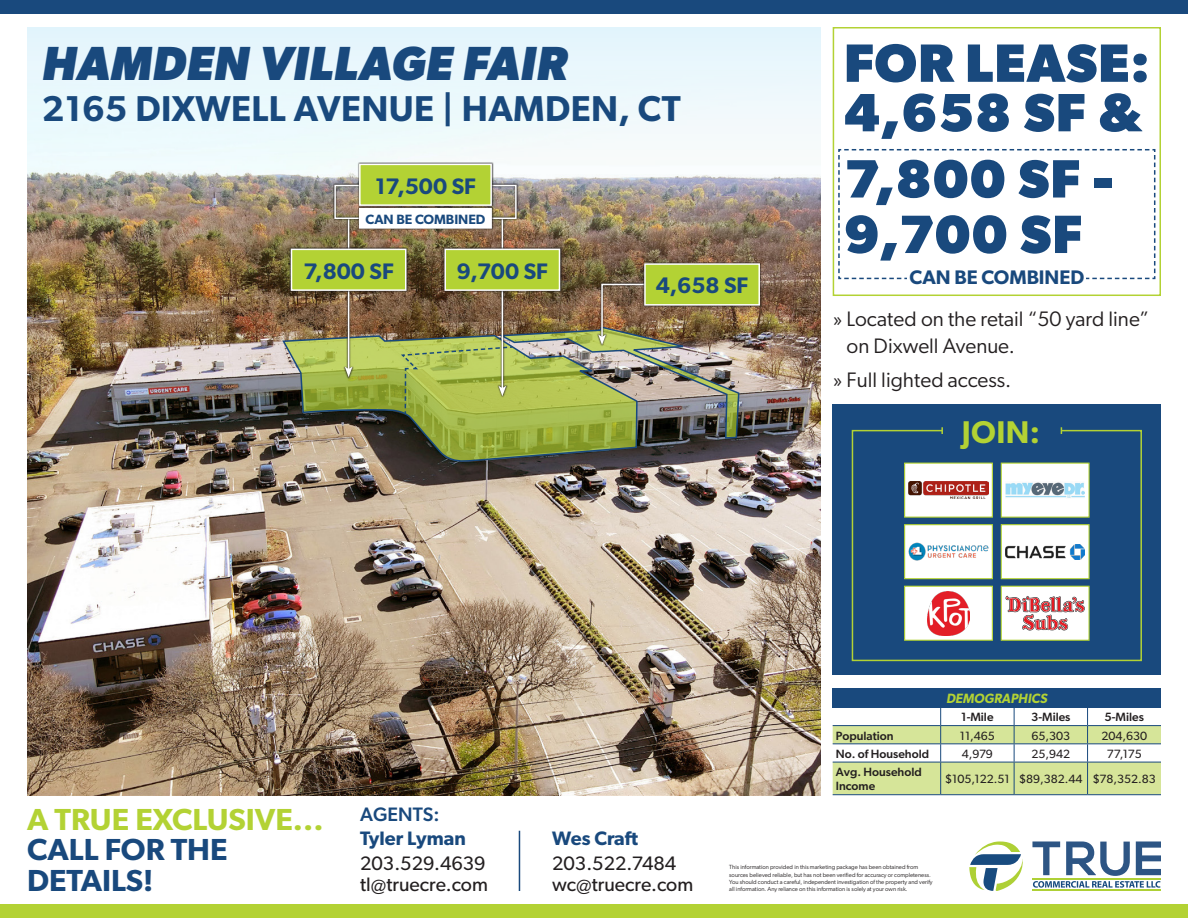
<style>
.page{position:relative;width:1188px;height:918px;background:#fff}
.page>*{position:absolute;margin:0;border:0;box-sizing:border-box;transform-origin:0 0}
.t1{font:700 54.15px/49.5px "Gibson";letter-spacing:.02em;color:#19497d}
.t2{font:italic 700 48px "Gibson";letter-spacing:.01em;color:#19497d}
.t3{font:600 36px "Gibson";letter-spacing:.01em;color:#19497d}
.t4{font:600 31.5px "Gibson";color:#b3d234}
.t5{font:600 30.45px/30.5px "Gibson";color:#19497d}
.t6{font:600 22.5px "Gibson";color:#19497d}
.t7{font:21px/27px "Gibson";color:#231f20}
.t8{font:600 19.65px "Gibson";color:#19497d}
.t9{font:19.5px "Gibson";color:#231f20}
.t10{font:600 19.5px "Gibson";color:#19497d}
.t11{font:500 19.5px "Gibson";color:#19497d}
.t12{font:600 13.5px "Gibson";color:#19497d}
.t13{font:italic 600 13.5px "Gibson";color:#b3d234}
.t14{font:12px "Gibson";color:#231f20}
.t15{font:500 12px/14.4px "Gibson";color:#231f20}
.t16{font:6px/7.2px "Gibson";color:#231f20}
.s1{color:#b3d234}
</style>
<div class="page">
<div style="left:0;top:0;width:1188px;height:14px;background:#19497d"></div>
<div style="left:0;top:904px;width:1188px;height:14px;background:#b3d234"></div>
<svg style="left:969px;top:841px;width:54px;height:50px"></svg>
<hr style="left:1032px;top:889px;width:129px;height:2px;background:#aed036">
<svg style="left:1032px;top:841px;width:129px;height:47px"></svg>
<hr style="left:519px;top:831px;width:1px;height:60px;background:#19497d">
<div style="left:833px;top:688px;width:328px;height:19px;background:#19497d"></div>
<hr style="left:833px;top:707px;width:108px;height:1px;background:#19497d">
<hr style="left:941px;top:707px;width:73px;height:1px;background:#19497d">
<hr style="left:1014px;top:707px;width:74px;height:1px;background:#19497d">
<hr style="left:1088px;top:707px;width:73px;height:1px;background:#19497d">
<svg style="left:833px;top:708px;width:328px;height:86px"></svg>
<hr style="left:833px;top:762px;width:108px;height:1px;background:#19497d">
<hr style="left:941px;top:762px;width:73px;height:1px;background:#19497d">
<hr style="left:940px;top:762px;width:1px;height:32px;background:#19497d">
<hr style="left:1014px;top:762px;width:74px;height:1px;background:#19497d">
<hr style="left:1014px;top:762px;width:1px;height:32px;background:#19497d">
<hr style="left:1088px;top:762px;width:73px;height:1px;background:#19497d">
<hr style="left:1087px;top:762px;width:1px;height:32px;background:#19497d">
<hr style="left:833px;top:794px;width:108px;height:1px;background:#19497d">
<hr style="left:941px;top:794px;width:73px;height:1px;background:#19497d">
<hr style="left:1014px;top:794px;width:74px;height:1px;background:#19497d">
<hr style="left:1088px;top:794px;width:73px;height:1px;background:#19497d">
<img style="left:27px;top:298px;width:794px;height:497px">
<img style="left:27px;top:27px;width:794px;height:271px">
<div style="left:833px;top:405px;width:328px;height:270px;background:#19497d"></div>
<svg style="left:851px;top:429px;width:291px;height:233px"></svg>
<svg style="left:941px;top:427px;width:2px;height:7px"></svg>
<div style="left:905px;top:463px;width:87px;height:54px;background:#fff"></div>
<img style="left:908px;top:481px;width:81px;height:18px">
<div style="left:904px;top:463px;width:89px;height:55px;border:1px solid #b3d234"></div>
<div style="left:1001px;top:463px;width:88px;height:54px;background:#fff"></div>
<img style="left:1005px;top:482px;width:80px;height:16px">
<div style="left:1001px;top:463px;width:89px;height:55px;border:1px solid #b3d234"></div>
<div style="left:905px;top:525px;width:87px;height:54px;background:#fff"></div>
<img style="left:909px;top:543px;width:79px;height:18px">
<div style="left:904px;top:524px;width:89px;height:55px;border:1px solid #b3d234"></div>
<div style="left:905px;top:586px;width:87px;height:54px;background:#fff"></div>
<img style="left:927px;top:591px;width:43px;height:44px">
<div style="left:904px;top:586px;width:89px;height:55px;border:1px solid #b3d234"></div>
<div style="left:1001px;top:525px;width:88px;height:54px;background:#fff"></div>
<img style="left:1005px;top:544px;width:80px;height:15px">
<div style="left:1001px;top:524px;width:89px;height:55px;border:1px solid #b3d234"></div>
<div style="left:1001px;top:586px;width:88px;height:54px;background:#fff"></div>
<svg style="left:1005px;top:596px;width:80px;height:34px"></svg>
<div style="left:1001px;top:586px;width:89px;height:55px;border:1px solid #b3d234"></div>
<div style="left:643px;top:262px;width:119px;height:46px;background:#231f20;opacity:.75"></div>
<div style="left:645px;top:264px;width:114px;height:41px;background:#b3d234"></div>
<div style="left:644px;top:263px;width:116px;height:43px;border:2px solid #fff"></div>
<img style="left:281px;top:334px;width:357px;height:129px">
<div style="left:497px;top:217px;width:11px;height:181px;background:#231f20;opacity:.75"></div>
<hr style="left:502px;top:218px;width:1px;height:170px;background:#fff">
<img style="left:399px;top:283px;width:341px;height:156px">
<div style="left:343px;top:217px;width:11px;height:162px;background:#231f20;opacity:.75"></div>
<hr style="left:348px;top:218px;width:1px;height:151px;background:#fff">
<svg style="left:345px;top:367px;width:7px;height:10px"></svg>
<div style="left:333px;top:183px;width:185px;height:38px;background:#231f20;opacity:.75"></div>
<div style="left:334px;top:185px;width:183px;height:34px;border:2px solid #fff"></div>
<div style="left:357px;top:162px;width:136px;height:46px;background:#231f20;opacity:.75"></div>
<div style="left:360px;top:164px;width:131px;height:41px;background:#b3d234"></div>
<div style="left:359px;top:164px;width:133px;height:42px;border:2px solid #fff"></div>
<div style="left:357px;top:206px;width:136px;height:25px;background:#231f20;opacity:.75"></div>
<div style="left:360px;top:209px;width:131px;height:19px;background:#fff"></div>
<div style="left:359px;top:208px;width:133px;height:21px;border:2px solid #fff"></div>
<div style="left:443px;top:247px;width:119px;height:46px;background:#231f20;opacity:.75"></div>
<div style="left:445px;top:249px;width:115px;height:41px;background:#b3d234"></div>
<div style="left:444px;top:249px;width:116px;height:42px;border:2px solid #fff"></div>
<div style="left:289px;top:247px;width:119px;height:46px;background:#231f20;opacity:.75"></div>
<div style="left:291px;top:249px;width:115px;height:41px;background:#b3d234"></div>
<div style="left:291px;top:249px;width:116px;height:42px;border:2px solid #fff"></div>
<div style="left:833px;top:27px;width:328px;height:269px;border:2px solid #b3d234"></div>
<svg style="left:838px;top:149px;width:318px;height:131px"></svg>
<div style="left:908px;top:269px;width:178px;height:15px;background:#fff"></div>
<p class="t2" style="left:42px;top:35px;width:526px">HAMDEN VILLAGE FAIR</p>
<p class="t3" style="left:42px;top:87px;width:640px">2165 DIXWELL AVENUE | HAMDEN, CT</p>
<p class="t6" style="left:375px;top:173px;width:102px">17,500 SF</p>
<p class="t12" style="left:366px;top:211px;width:121px">CAN BE COMBINED</p>
<p class="t6" style="left:303px;top:258px;width:92px">7,800 SF</p>
<p class="t6" style="left:457px;top:258px;width:93px">9,700 SF</p>
<p class="t6" style="left:656px;top:272px;width:94px">4,658 SF</p>
<p class="t1" style="left:844px;top:37px;width:307px">FOR LEASE:<br>4,658 SF &amp;</p>
<p class="t1" style="left:844px;top:150px;width:271px;line-height:55.5px">7,800 SF -<br>9,700 SF</p>
<p class="t8" style="left:909px;top:266px;width:176px">CAN BE COMBINED</p>
<p class="t7" style="left:847px;top:305px;width:304px;text-indent:-14px">» Located on the retail “50 yard line” on Dixwell Avenue.</p>
<p class="t7" style="left:833px;top:366px;width:180px">» Full lighted access.</p>
<p class="t4" style="left:962px;top:414px;width:80px">JOIN:</p>
<p class="t13" style="left:946px;top:690px;width:102px">DEMOGRAPHICS</p>
<p class="t15" style="left:961px;top:710px;width:34px">1-Mile</p>
<p class="t15" style="left:1031px;top:710px;width:41px">3-Miles</p>
<p class="t15" style="left:1105px;top:710px;width:41px">5-Miles</p>
<p class="t15" style="left:836px;top:728px;width:59px">Population</p>
<p class="t14" style="left:960px;top:728px;width:37px">11,465</p>
<p class="t14" style="left:1031px;top:728px;width:40px">65,303</p>
<p class="t14" style="left:1101px;top:728px;width:47px">204,630</p>
<p class="t15" style="left:836px;top:746px;width:95px">No. of Household</p>
<p class="t14" style="left:962px;top:746px;width:33px">4,979</p>
<p class="t14" style="left:1031px;top:746px;width:40px">25,942</p>
<p class="t14" style="left:1107px;top:746px;width:36px">77,175</p>
<p class="t15" style="left:836px;top:764px;width:87px">Avg. Household<br>Income</p>
<p class="t14" style="left:945px;top:772px;width:66px">$105,122.51</p>
<p class="t14" style="left:1019px;top:772px;width:65px">$89,382.44</p>
<p class="t14" style="left:1093px;top:772px;width:64px">$78,352.83</p>
<p class="t5" style="left:27px;top:804px;width:298px"><span class="s1">A TRUE EXCLUSIVE...<br></span>CALL FOR THE<br>DETAILS!</p>
<p class="t11" style="left:360px;top:803px;width:81px">AGENTS:</p>
<p class="t10" style="left:360px;top:826px;width:107px">Tyler Lyman</p>
<p class="t10" style="left:552px;top:826px;width:87px">Wes Craft</p>
<p class="t9" style="left:360px;top:852px;width:127px">203.529.4639</p>
<p class="t9" style="left:552px;top:852px;width:126px">203.522.7484</p>
<p class="t9" style="left:360px;top:873px;width:129px">tl@truecre.com</p>
<p class="t9" style="left:552px;top:873px;width:143px">wc@truecre.com</p>
<p class="t16" style="left:729px;top:864px;width:205px">This information provided in this marketing package has been obtained from sources believed reliable, but has not been verified for accuracy or completeness.<br>You should conduct a careful, independent investigation of the property and verify all information. Any reliance on this information is solely at your own risk.</p>
</div>
